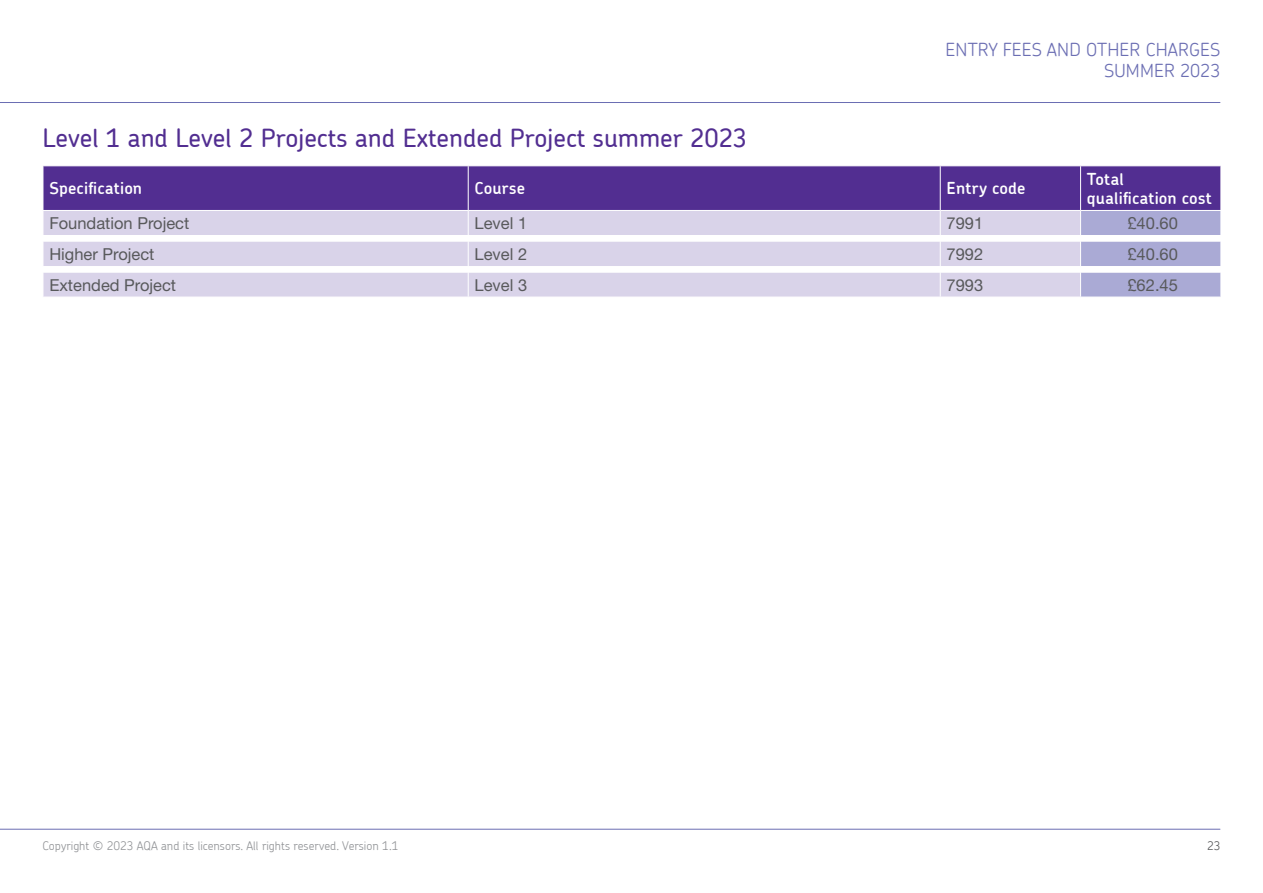
<style>
.page{position:relative;width:1263px;height:893px;background:#fff}
.page>*{position:absolute;margin:0;border:0;box-sizing:border-box;transform-origin:0 0}
.t1{font:500 25.5px "AQA Chevin Pro";color:#522e91}
.t2{font:300 18px/21px "AQA Chevin Pro";letter-spacing:.005em;color:#6b6eb3;text-align:right}
.t3{font:16.5px "Helvetica Neue LT Std";color:#58595b}
.t4{font:600 16.5px/19.5px "AQA Chevin Pro";letter-spacing:.01em;color:#fff}
.t5{font:300 12px "AQA Chevin Pro";color:#939598}
.t6{font:300 12px "AQA Chevin Pro";color:#58595b}
</style>
<div class="page">
<hr style="left:0;top:829px;width:1220px;height:1px;background:#6b6eb3">
<hr style="left:0;top:102px;width:1220px;height:1px;background:#6b6eb3">
<div style="left:44px;top:166px;width:1176px;height:44px;background:#522e91"></div>
<hr style="left:468px;top:166px;width:1px;height:44px;background:#fff">
<hr style="left:940px;top:166px;width:1px;height:44px;background:#fff">
<hr style="left:1080px;top:166px;width:1px;height:44px;background:#fff">
<svg style="left:43px;top:210px;width:1178px;height:87px"></svg>
<p class="t2" style="left:946px;top:38px;width:276px">ENTRY FEES AND OTHER CHARGES<br>SUMMER 2023</p>
<h1 class="t1" style="left:43px;top:120px;width:706px">Level 1 and Level 2 Projects and Extended Project summer 2023</h1>
<p class="t4" style="left:49px;top:178px;width:94px">Specification</p>
<p class="t4" style="left:475px;top:178px;width:52px">Course</p>
<p class="t4" style="left:947px;top:178px;width:80px">Entry code</p>
<p class="t4" style="left:1087px;top:169px;width:126px">Total qualification cost</p>
<p class="t3" style="left:49px;top:213px;width:141px">Foundation Project</p>
<p class="t3" style="left:475px;top:213px;width:54px">Level 1</p>
<p class="t3" style="left:947px;top:213px;width:38px">7991</p>
<p class="t3" style="left:1127px;top:213px;width:52px">£40.60</p>
<p class="t3" style="left:49px;top:244px;width:107px">Higher Project</p>
<p class="t3" style="left:475px;top:244px;width:54px">Level 2</p>
<p class="t3" style="left:947px;top:244px;width:38px">7992</p>
<p class="t3" style="left:1127px;top:244px;width:52px">£40.60</p>
<p class="t3" style="left:49px;top:275px;width:128px">Extended Project</p>
<p class="t3" style="left:475px;top:275px;width:54px">Level 3</p>
<p class="t3" style="left:947px;top:275px;width:38px">7993</p>
<p class="t3" style="left:1127px;top:275px;width:52px">£62.45</p>
<p class="t5" style="left:43px;top:838px;width:357px">Copyright © 2023 AQA and its licensors. All rights reserved. Version 1.1</p>
<p class="t6" style="left:1207px;top:838px;width:15px">23</p>
</div>
